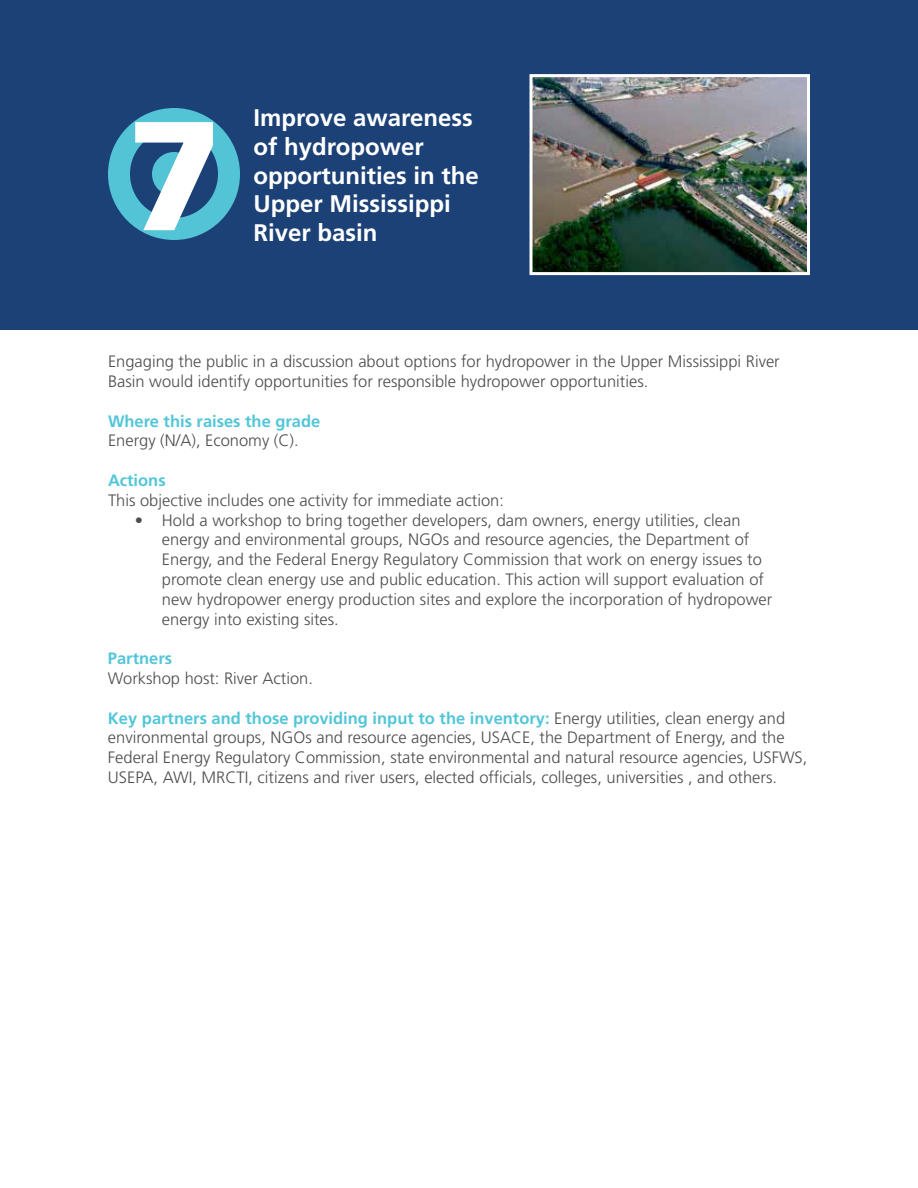
<style>
.page{position:relative;width:918px;height:1188px;background:#fff}
.page>*{position:absolute;margin:0;border:0;box-sizing:border-box;transform-origin:0 0}
.t1{font:700 24px/28.8px "Frutiger LT Std";color:#fff}
.t2{font:300 16.5px/19.8px "Frutiger LT Std";color:#4d4d4f}
.t3{font:700 16.5px "Frutiger LT Std";color:#52c6d8}
.s1{font-weight:700;color:#52c6d8}
</style>
<div class="page">
<div style="left:0;top:0;width:918px;height:330px;background:#1c4177"></div>
<svg style="left:108px;top:108px;width:132px;height:132px"></svg>
<img style="left:534px;top:78px;width:272px;height:193px">
<div style="left:530px;top:74px;width:280px;height:201px;border:3px solid #fff"></div>
<h1 class="t1" style="left:254px;top:103px;width:227px">Improve awareness of hydropower opportunities in the<br>Upper Mississippi<br>River basin</h1>
<p class="t2" style="left:108px;top:352px;width:673px">Engaging the public in a discussion about options for hydropower in the Upper Mississippi River<br>Basin would identify opportunities for responsible hydropower opportunities.</p>
<p class="t3" style="left:108px;top:411px;width:214px">Where this raises the grade</p>
<p class="t2" style="left:108px;top:431px;width:192px">Energy (N/A), Economy (C).</p>
<p class="t3" style="left:108px;top:471px;width:59px">Actions</p>
<p class="t2" style="left:108px;top:490px;width:397px">This objective includes one activity for immediate action:</p>
<p class="t2" style="left:162px;top:510px;width:612px;text-indent:-27px">• Hold a workshop to bring together developers, dam owners, energy utilities, clean energy and environmental groups, NGOs and resource agencies, the Department of Energy, and the Federal Energy Regulatory Commission that work on energy issues to promote clean energy use and public education. This action will support evaluation of new hydropower energy production sites and explore the incorporation of hydropower energy into existing sites.</p>
<p class="t3" style="left:108px;top:649px;width:66px">Partners</p>
<p class="t2" style="left:108px;top:669px;width:207px">Workshop host: River Action.</p>
<p class="t2" style="left:108px;top:708px;width:701px"><span class="s1">Key partners and those providing input to the inventory:</span> Energy utilities, clean energy and environmental groups, NGOs and resource agencies, USACE, the Department of Energy, and the Federal Energy Regulatory Commission, state environmental and natural resource agencies, USFWS, USEPA, AWI, MRCTI, citizens and river users, elected officials, colleges, universities , and others.</p>
</div>
